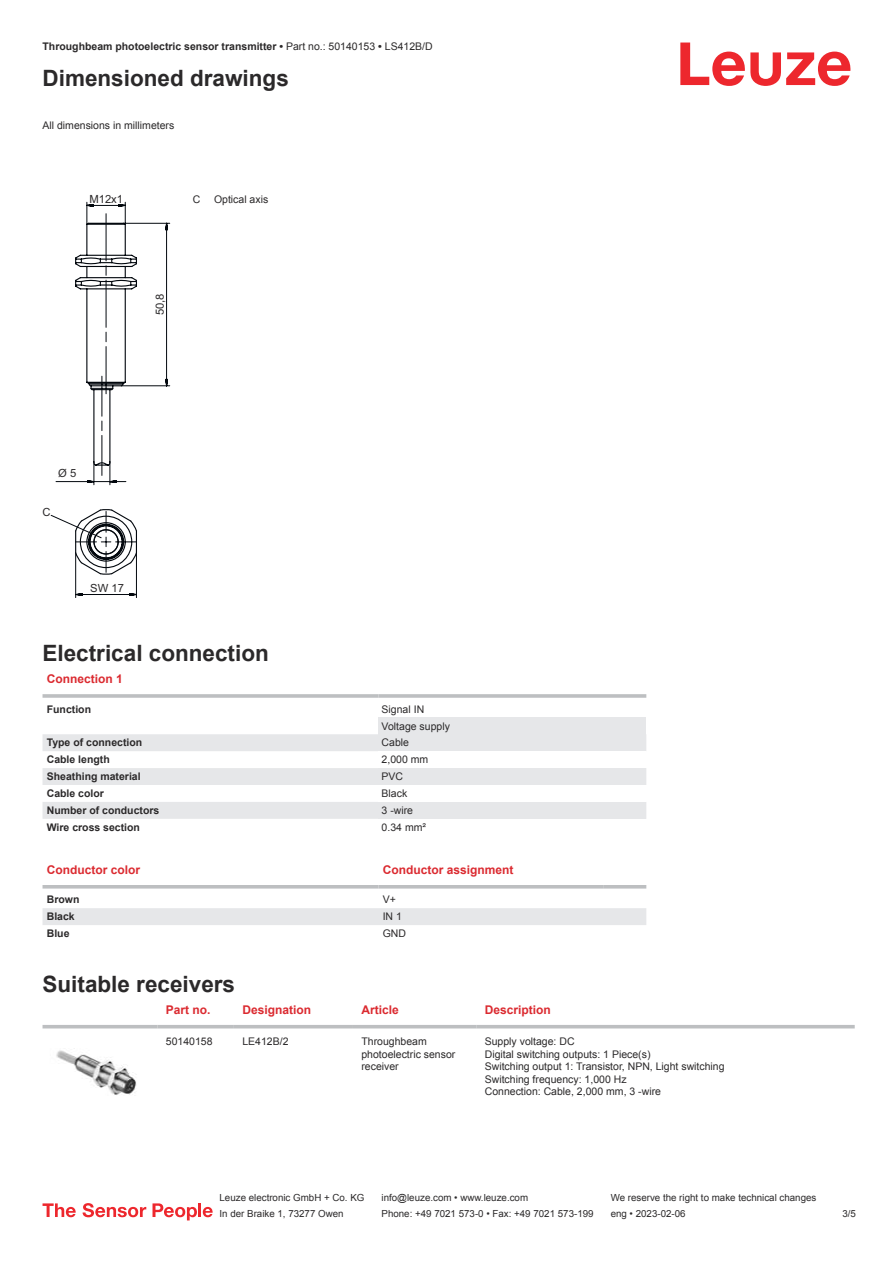
<style>
.page{position:relative;width:893px;height:1263px;background:#fff}
.page>*{position:absolute;margin:0;border:0;box-sizing:border-box;transform-origin:0 0}
.t1{font:700 22.5px "Arial";color:#2b292a}
.t2{font:700 12px "Arial";color:#db2a30}
.t3{font:11.25px "Arial";color:#2b292a}
.t4{font:10.5px/12.6px "Arial";color:#2b292a}
.t5{font:700 10.5px "Arial";color:#2b292a}
.t6{font:9.75px "Arial";color:#2b292a}
.s1{font-weight:400}
</style>
<div class="page">
<svg style="left:680px;top:43px;width:170px;height:43px"></svg>
<svg style="left:43px;top:734px;width:335px;height:85px;fill:#e6e7e9"></svg>
<hr style="left:43px;top:694px;width:335px;height:4px;background:#bdbfc1">
<hr style="left:378px;top:694px;width:268px;height:4px;background:#c8cacb">
<div style="left:378px;top:717px;width:268px;height:17px;background:#e6e7e9"></div>
<div style="left:378px;top:734px;width:268px;height:17px;background:#e6e7e9"></div>
<div style="left:378px;top:768px;width:268px;height:17px;background:#e6e7e9"></div>
<div style="left:378px;top:802px;width:268px;height:17px;background:#e6e7e9"></div>
<svg style="left:43px;top:888px;width:603px;height:1px"></svg>
<div style="left:43px;top:908px;width:603px;height:17px;background:#e6e7e9"></div>
<hr style="left:43px;top:885px;width:335px;height:3px;background:#bdbfc1">
<hr style="left:378px;top:885px;width:226px;height:3px;background:#bdbfc1">
<hr style="left:604px;top:885px;width:42px;height:3px;background:#bdbfc1">
<svg style="left:43px;top:1028px;width:812px;height:1px"></svg>
<hr style="left:43px;top:1025px;width:114px;height:3px;background:#bdbfc1">
<hr style="left:157px;top:1025px;width:77px;height:3px;background:#bdbfc1">
<hr style="left:234px;top:1025px;width:119px;height:3px;background:#bdbfc1">
<hr style="left:353px;top:1025px;width:123px;height:3px;background:#bdbfc1">
<hr style="left:476px;top:1025px;width:379px;height:3px;background:#bdbfc1">
<img style="left:56px;top:1048px;width:81px;height:47px">
<svg style="left:43px;top:1203px;width:33px;height:14px"></svg>
<svg style="left:83px;top:1203px;width:63px;height:14px"></svg>
<svg style="left:153px;top:1203px;width:44px;height:17px"></svg>
<hr style="left:198px;top:1203px;width:3px;height:14px;background:#ed272d">
<svg style="left:203px;top:1207px;width:10px;height:10px"></svg>
<svg style="left:50px;top:202px;width:120px;height:396px"></svg>
<p class="t5" style="left:43px;top:42px;width:392px">Throughbeam photoelectric sensor transmitter • <span class="s1">Part no.: 50140153</span> • <span class="s1">LS412B/D</span></p>
<h1 class="t1" style="left:43px;top:69px;width:248px">Dimensioned drawings</h1>
<p class="t4" style="left:43px;top:120px;width:133px">All dimensions in millimeters</p>
<p class="t3" style="left:89px;top:195px;width:35px">M12x1</p>
<p class="t4" style="left:193px;top:194px;width:9px">C</p>
<p class="t4" style="left:214px;top:194px;width:56px">Optical axis</p>
<p class="t3" style="left:156px;top:315px;width:23px;rotate:-90deg">50,8</p>
<p class="t3" style="left:58px;top:469px;width:20px">Ø 5</p>
<p class="t3" style="left:43px;top:508px;width:10px">C</p>
<p class="t3" style="left:90px;top:584px;width:35px">SW 17</p>
<h1 class="t1" style="left:43px;top:644px;width:228px">Electrical connection</h1>
<p class="t2" style="left:47px;top:674px;width:78px">Connection 1</p>
<p class="t5" style="left:47px;top:705px;width:46px">Function</p>
<p class="t4" style="left:382px;top:701px;width:70px;line-height:17px">Signal IN<br>Voltage supply</p>
<p class="t5" style="left:47px;top:739px;width:97px">Type of connection</p>
<p class="t4" style="left:382px;top:737px;width:29px">Cable</p>
<p class="t5" style="left:47px;top:755px;width:65px">Cable length</p>
<p class="t4" style="left:382px;top:754px;width:48px">2,000 mm</p>
<p class="t5" style="left:47px;top:772px;width:95px">Sheathing material</p>
<p class="t4" style="left:382px;top:771px;width:23px">PVC</p>
<p class="t5" style="left:47px;top:789px;width:59px">Cable color</p>
<p class="t4" style="left:382px;top:788px;width:27px">Black</p>
<p class="t5" style="left:47px;top:806px;width:114px">Number of conductors</p>
<p class="t4" style="left:382px;top:805px;width:33px">3 -wire</p>
<p class="t5" style="left:47px;top:823px;width:95px">Wire cross section</p>
<p class="t4" style="left:382px;top:822px;width:46px">0.34 mm²</p>
<p class="t2" style="left:47px;top:865px;width:95px">Conductor color</p>
<p class="t2" style="left:383px;top:865px;width:132px">Conductor assignment</p>
<p class="t5" style="left:47px;top:895px;width:34px">Brown</p>
<p class="t4" style="left:383px;top:894px;width:15px">V+</p>
<p class="t5" style="left:47px;top:912px;width:30px">Black</p>
<p class="t4" style="left:383px;top:911px;width:21px">IN 1</p>
<p class="t5" style="left:47px;top:929px;width:24px">Blue</p>
<p class="t4" style="left:383px;top:928px;width:25px">GND</p>
<h1 class="t1" style="left:43px;top:975px;width:194px">Suitable receivers</h1>
<p class="t2" style="left:166px;top:1005px;width:46px">Part no.</p>
<p class="t2" style="left:242px;top:1005px;width:70px">Designation</p>
<p class="t2" style="left:361px;top:1005px;width:39px">Article</p>
<p class="t2" style="left:485px;top:1005px;width:68px">Description</p>
<p class="t4" style="left:166px;top:1036px;width:48px">50140158</p>
<p class="t4" style="left:242px;top:1036px;width:48px">LE412B/2</p>
<p class="t4" style="left:361px;top:1036px;width:95px">Throughbeam photoelectric sensor receiver</p>
<p class="t4" style="left:485px;top:1036px;width:241px">Supply voltage: DC<br>Digital switching outputs: 1 Piece(s)<br>Switching output 1: Transistor, NPN, Light switching Switching frequency: 1,000 Hz<br>Connection: Cable, 2,000 mm, 3 -wire</p>
<p class="t6" style="left:220px;top:1194px;width:146px">Leuze electronic GmbH + Co. KG</p>
<p class="t6" style="left:381px;top:1194px;width:148px">info@leuze.com • www.leuze.com</p>
<p class="t6" style="left:611px;top:1194px;width:207px">We reserve the right to make technical changes</p>
<p class="t6" style="left:220px;top:1210px;width:126px">In der Braike 1, 73277 Owen</p>
<p class="t6" style="left:381px;top:1210px;width:214px">Phone: +49 7021 573-0 • Fax: +49 7021 573-199</p>
<p class="t6" style="left:611px;top:1210px;width:76px">eng • 2023-02-06</p>
<p class="t6" style="left:842px;top:1210px;width:15px">3 /5</p>
</div>
